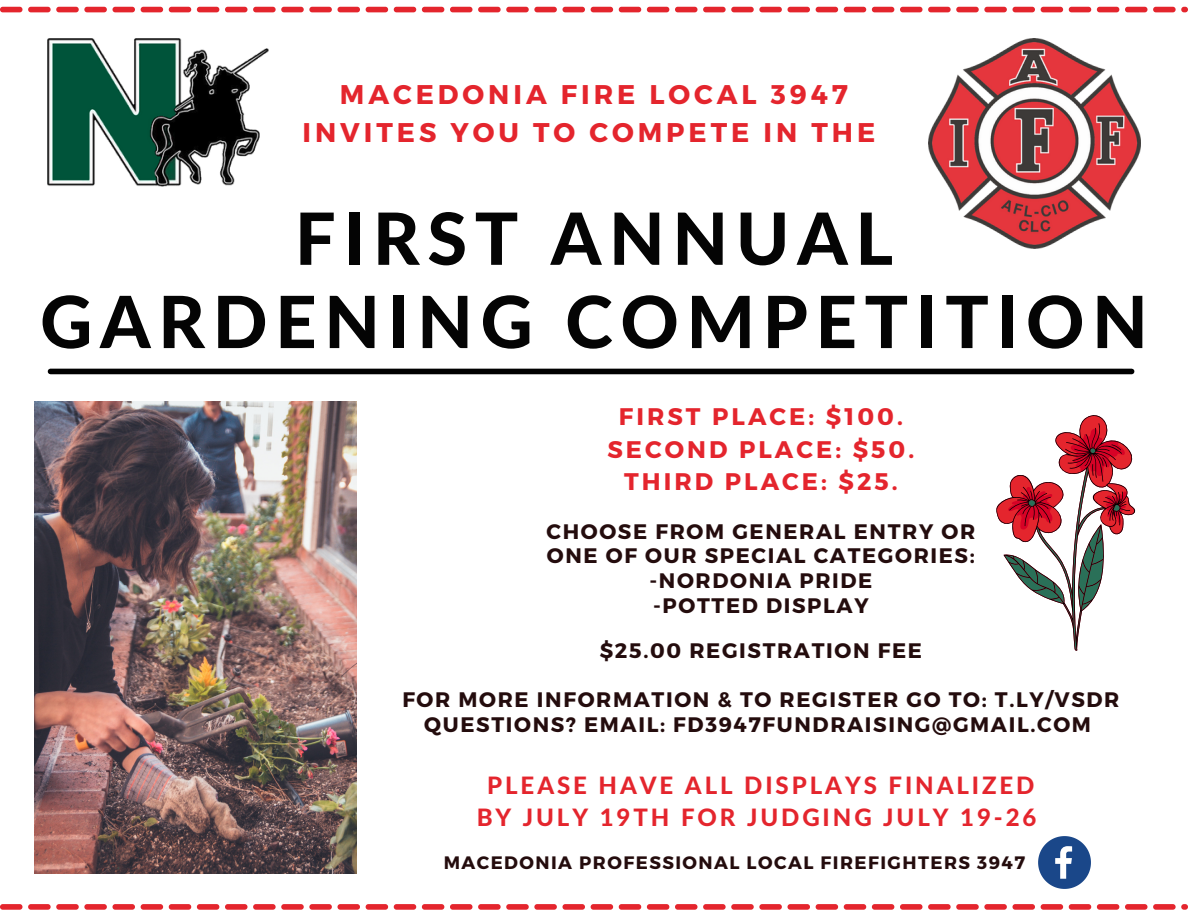
<style>
.page{position:relative;width:1188px;height:918px;background:#fff}
.page>*{position:absolute;margin:0;border:0;box-sizing:border-box;transform-origin:0 0}
.t1{font:800 72px "Lato Latin";letter-spacing:.105em;color:#040404}
.t2{font:700 27px "Montserrat";letter-spacing:.145em;color:#e4252d}
.t3{font:800 24px "Lato Latin";letter-spacing:.12em;color:#e4252d}
.t4{font:700 24px "Montserrat";letter-spacing:.125em;color:#e4252d}
.t5{font:700 21px "Montserrat";letter-spacing:.08em;color:#240c0d}
.t6{font:700 18px "Montserrat";letter-spacing:.08em;color:#240c0d}
</style>
<div class="page">
<svg style="left:1038px;top:836px;width:53px;height:53px"></svg>
<img style="left:34px;top:401px;width:323px;height:473px">
<img style="left:48px;top:39px;width:220px;height:147px">
<img style="left:928px;top:39px;width:213px;height:209px">
<div style="left:51px;top:369px;width:1081px;height:5px;background:#000"></div>
<svg style="left:0;top:7px;width:1188px;height:5px"></svg>
<svg style="left:0;top:904px;width:1188px;height:6px"></svg>
<svg style="left:996px;top:415px;width:139px;height:236px"></svg>
<p class="t2" style="left:340px;top:77px;width:510px">MACEDONIA FIRE LOCAL 3947</p>
<p class="t2" style="left:303px;top:114px;width:574px">INVITES YOU TO COMPETE IN THE</p>
<p class="t1" style="left:295px;top:207px;width:600px">FIRST ANNUAL</p>
<p class="t1" style="left:40px;top:290px;width:1109px">GARDENING COMPETITION</p>
<p class="t4" style="left:619px;top:401px;width:286px">FIRST PLACE: $100.</p>
<p class="t4" style="left:607px;top:433px;width:308px">SECOND PLACE: $50.</p>
<p class="t4" style="left:624px;top:466px;width:275px">THIRD PLACE: $25.</p>
<p class="t5" style="left:547px;top:517px;width:430px">CHOOSE FROM GENERAL ENTRY OR</p>
<p class="t5" style="left:547px;top:542px;width:429px">ONE OF OUR SPECIAL CATEGORIES:</p>
<p class="t5" style="left:649px;top:567px;width:224px">-NORDONIA PRIDE</p>
<p class="t5" style="left:653px;top:592px;width:217px">-POTTED DISPLAY</p>
<p class="t5" style="left:600px;top:637px;width:324px">$25.00 REGISTRATION FEE</p>
<p class="t5" style="left:402px;top:686px;width:719px">FOR MORE INFORMATION &amp; TO REGISTER GO TO: T.LY/VSDR</p>
<p class="t5" style="left:424px;top:711px;width:668px">QUESTIONS? EMAIL: FD3947FUNDRAISING@GMAIL.COM</p>
<p class="t3" style="left:487px;top:774px;width:549px">PLEASE HAVE ALL DISPLAYS FINALIZED</p>
<p class="t3" style="left:477px;top:807px;width:561px">BY JULY 19TH FOR JUDGING JULY 19-26</p>
<p class="t6" style="left:444px;top:851px;width:583px">MACEDONIA PROFESSIONAL LOCAL FIREFIGHTERS 3947</p>
</div>
